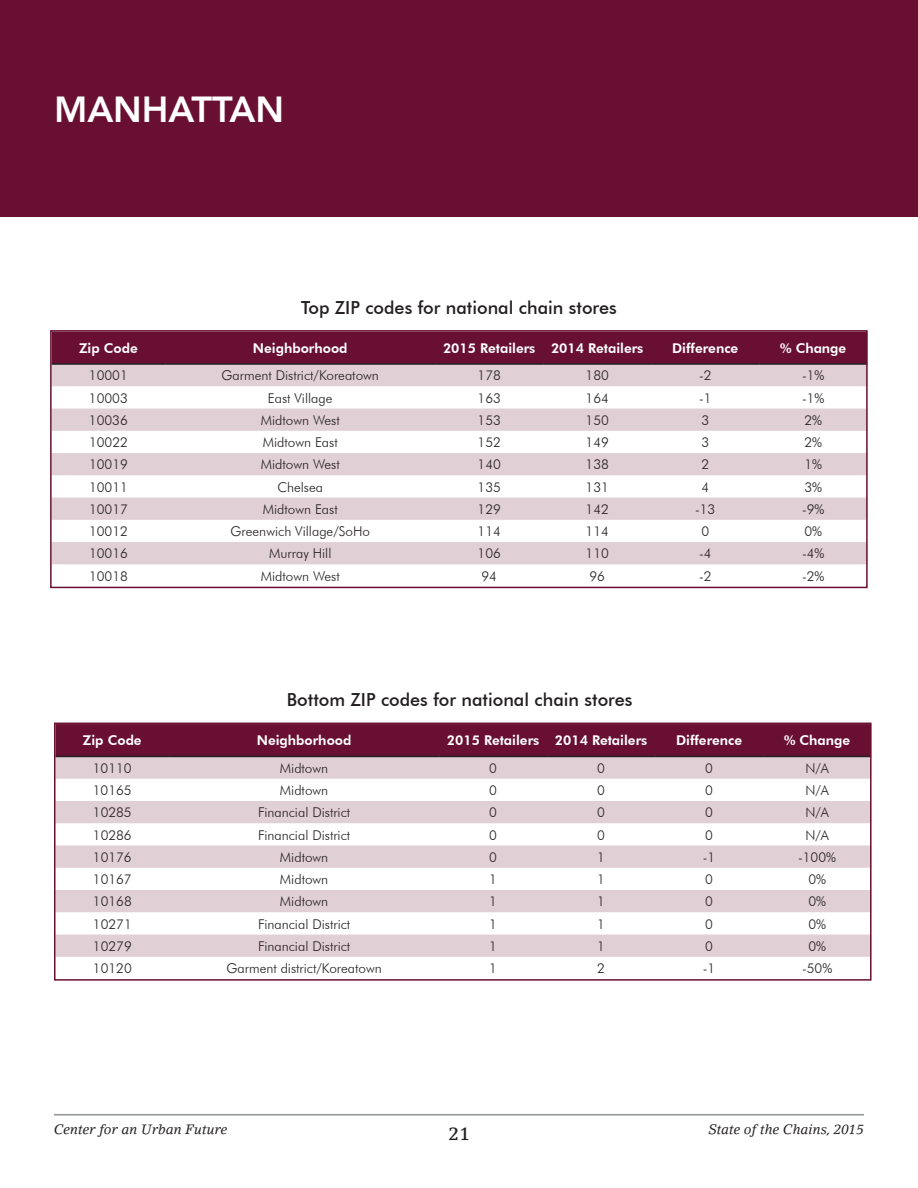
<style>
.page{position:relative;width:918px;height:1188px;background:#fff}
.page>*{position:absolute;margin:0;border:0;box-sizing:border-box;transform-origin:0 0}
.t1{font:800 36px "Avenir LT Std";color:#fff}
.InsideHeadline{font:500 18px "Futura BT";color:#231f20}
.t2{font:500 18px "Lino Letter";color:#231f20}
.t3{font:300 13.5px "Futura BT";color:#231f20}
.t4{font:800 13.5px "Futura BT";color:#fff}
.t5{font:italic 13.5px "Lino Letter";color:#231f20}
</style>
<div class="page">
<div style="left:0;top:0;width:918px;height:217px;background:#690f32"></div>
<div style="left:53px;top:333px;width:812px;height:30px;background:#690f32"></div>
<svg style="left:53px;top:365px;width:812px;height:199px;fill:#e1cfd6"></svg>
<hr style="left:52px;top:363px;width:113px;height:2px;background:#231f20">
<hr style="left:165px;top:363px;width:270px;height:2px;background:#231f20">
<hr style="left:435px;top:363px;width:108px;height:2px;background:#231f20">
<hr style="left:543px;top:363px;width:108px;height:2px;background:#231f20">
<hr style="left:651px;top:363px;width:108px;height:2px;background:#231f20">
<hr style="left:759px;top:363px;width:108px;height:2px;background:#231f20">
<div style="left:50px;top:330px;width:818px;height:258px;border:2px solid #690f32"></div>
<div style="left:57px;top:726px;width:812px;height:30px;background:#690f32"></div>
<svg style="left:57px;top:757px;width:812px;height:200px;fill:#e1cfd6"></svg>
<hr style="left:56px;top:756px;width:113px;height:1px;background:#231f20">
<hr style="left:169px;top:756px;width:270px;height:1px;background:#231f20">
<hr style="left:439px;top:756px;width:108px;height:1px;background:#231f20">
<hr style="left:547px;top:756px;width:108px;height:1px;background:#231f20">
<hr style="left:655px;top:756px;width:108px;height:1px;background:#231f20">
<hr style="left:763px;top:756px;width:108px;height:1px;background:#231f20">
<div style="left:54px;top:723px;width:818px;height:258px;border:2px solid #690f32"></div>
<hr style="left:54px;top:1114px;width:810px;height:1px;background:#939598">
<hr style="left:54px;top:1115px;width:810px;height:1px;background:#939598">
<p class="t1" style="left:54px;top:88px;width:232px">MANHATTAN</p>
<p class="InsideHeadline" style="left:301px;top:296px;width:317px">Top ZIP codes for national chain stores</p>
<p class="t4" style="left:79px;top:340px;width:60px">Zip Code</p>
<p class="t4" style="left:253px;top:340px;width:96px">Neighborhood</p>
<p class="t4" style="left:443px;top:340px;width:94px">2015 Retailers</p>
<p class="t4" style="left:551px;top:340px;width:94px">2014 Retailers</p>
<p class="t4" style="left:672px;top:340px;width:68px">Difference</p>
<p class="t4" style="left:780px;top:340px;width:68px">% Change</p>
<p class="t3" style="left:89px;top:367px;width:40px">10001</p>
<p class="t3" style="left:221px;top:367px;width:159px">Garment District/Koreatown</p>
<p class="t3" style="left:478px;top:367px;width:25px">178</p>
<p class="t3" style="left:586px;top:367px;width:25px">180</p>
<p class="t3" style="left:699px;top:367px;width:14px">-2</p>
<p class="t3" style="left:802px;top:367px;width:24px">-1%</p>
<p class="t3" style="left:89px;top:390px;width:40px">10003</p>
<p class="t3" style="left:268px;top:390px;width:66px">East Village</p>
<p class="t3" style="left:478px;top:390px;width:25px">163</p>
<p class="t3" style="left:586px;top:390px;width:25px">164</p>
<p class="t3" style="left:699px;top:390px;width:14px">-1</p>
<p class="t3" style="left:802px;top:390px;width:24px">-1%</p>
<p class="t3" style="left:89px;top:412px;width:40px">10036</p>
<p class="t3" style="left:261px;top:412px;width:80px">Midtown West</p>
<p class="t3" style="left:478px;top:412px;width:25px">153</p>
<p class="t3" style="left:586px;top:412px;width:25px">150</p>
<p class="t3" style="left:701px;top:412px;width:9px">3</p>
<p class="t3" style="left:804px;top:412px;width:19px">2%</p>
<p class="t3" style="left:89px;top:434px;width:40px">10022</p>
<p class="t3" style="left:263px;top:434px;width:76px">Midtown East</p>
<p class="t3" style="left:478px;top:434px;width:25px">152</p>
<p class="t3" style="left:586px;top:434px;width:25px">149</p>
<p class="t3" style="left:701px;top:434px;width:9px">3</p>
<p class="t3" style="left:804px;top:434px;width:19px">2%</p>
<p class="t3" style="left:89px;top:456px;width:40px">10019</p>
<p class="t3" style="left:261px;top:456px;width:80px">Midtown West</p>
<p class="t3" style="left:478px;top:456px;width:25px">140</p>
<p class="t3" style="left:586px;top:456px;width:25px">138</p>
<p class="t3" style="left:701px;top:456px;width:9px">2</p>
<p class="t3" style="left:804px;top:456px;width:19px">1%</p>
<p class="t3" style="left:89px;top:479px;width:40px">10011</p>
<p class="t3" style="left:277px;top:479px;width:47px">Chelsea</p>
<p class="t3" style="left:478px;top:479px;width:25px">135</p>
<p class="t3" style="left:586px;top:479px;width:25px">131</p>
<p class="t3" style="left:701px;top:479px;width:9px">4</p>
<p class="t3" style="left:804px;top:479px;width:19px">3%</p>
<p class="t3" style="left:89px;top:501px;width:40px">10017</p>
<p class="t3" style="left:263px;top:501px;width:76px">Midtown East</p>
<p class="t3" style="left:478px;top:501px;width:25px">129</p>
<p class="t3" style="left:586px;top:501px;width:25px">142</p>
<p class="t3" style="left:695px;top:501px;width:22px">-13</p>
<p class="t3" style="left:802px;top:501px;width:24px">-9%</p>
<p class="t3" style="left:89px;top:523px;width:40px">10012</p>
<p class="t3" style="left:231px;top:523px;width:141px">Greenwich Village/SoHo</p>
<p class="t3" style="left:478px;top:523px;width:25px">114</p>
<p class="t3" style="left:586px;top:523px;width:25px">114</p>
<p class="t3" style="left:701px;top:523px;width:9px">0</p>
<p class="t3" style="left:804px;top:523px;width:19px">0%</p>
<p class="t3" style="left:89px;top:545px;width:40px">10016</p>
<p class="t3" style="left:269px;top:545px;width:64px">Murray Hill</p>
<p class="t3" style="left:478px;top:545px;width:25px">106</p>
<p class="t3" style="left:586px;top:545px;width:25px">110</p>
<p class="t3" style="left:699px;top:545px;width:14px">-4</p>
<p class="t3" style="left:802px;top:545px;width:24px">-4%</p>
<p class="t3" style="left:89px;top:568px;width:40px">10018</p>
<p class="t3" style="left:261px;top:568px;width:80px">Midtown West</p>
<p class="t3" style="left:482px;top:568px;width:17px">94</p>
<p class="t3" style="left:590px;top:568px;width:17px">96</p>
<p class="t3" style="left:699px;top:568px;width:14px">-2</p>
<p class="t3" style="left:802px;top:568px;width:24px">-2%</p>
<p class="InsideHeadline" style="left:287px;top:689px;width:347px">Bottom ZIP codes for national chain stores</p>
<p class="t4" style="left:83px;top:732px;width:60px">Zip Code</p>
<p class="t4" style="left:257px;top:732px;width:96px">Neighborhood</p>
<p class="t4" style="left:447px;top:732px;width:94px">2015 Retailers</p>
<p class="t4" style="left:555px;top:732px;width:94px">2014 Retailers</p>
<p class="t4" style="left:676px;top:732px;width:68px">Difference</p>
<p class="t4" style="left:784px;top:732px;width:68px">% Change</p>
<p class="t3" style="left:93px;top:760px;width:40px">10110</p>
<p class="t3" style="left:280px;top:760px;width:50px">Midtown</p>
<p class="t3" style="left:489px;top:760px;width:9px">0</p>
<p class="t3" style="left:597px;top:760px;width:9px">0</p>
<p class="t3" style="left:705px;top:760px;width:9px">0</p>
<p class="t3" style="left:805px;top:760px;width:25px">N/A</p>
<p class="t3" style="left:93px;top:782px;width:40px">10165</p>
<p class="t3" style="left:280px;top:782px;width:50px">Midtown</p>
<p class="t3" style="left:489px;top:782px;width:9px">0</p>
<p class="t3" style="left:597px;top:782px;width:9px">0</p>
<p class="t3" style="left:705px;top:782px;width:9px">0</p>
<p class="t3" style="left:805px;top:782px;width:25px">N/A</p>
<p class="t3" style="left:93px;top:804px;width:40px">10285</p>
<p class="t3" style="left:258px;top:804px;width:94px">Financial District</p>
<p class="t3" style="left:489px;top:804px;width:9px">0</p>
<p class="t3" style="left:597px;top:804px;width:9px">0</p>
<p class="t3" style="left:705px;top:804px;width:9px">0</p>
<p class="t3" style="left:805px;top:804px;width:25px">N/A</p>
<p class="t3" style="left:93px;top:827px;width:40px">10286</p>
<p class="t3" style="left:258px;top:827px;width:94px">Financial District</p>
<p class="t3" style="left:489px;top:827px;width:9px">0</p>
<p class="t3" style="left:597px;top:827px;width:9px">0</p>
<p class="t3" style="left:705px;top:827px;width:9px">0</p>
<p class="t3" style="left:805px;top:827px;width:25px">N/A</p>
<p class="t3" style="left:93px;top:849px;width:40px">10176</p>
<p class="t3" style="left:280px;top:849px;width:50px">Midtown</p>
<p class="t3" style="left:489px;top:849px;width:9px">0</p>
<p class="t3" style="left:597px;top:849px;width:9px">1</p>
<p class="t3" style="left:703px;top:849px;width:14px">-1</p>
<p class="t3" style="left:798px;top:849px;width:39px">-100%</p>
<p class="t3" style="left:93px;top:871px;width:40px">10167</p>
<p class="t3" style="left:280px;top:871px;width:50px">Midtown</p>
<p class="t3" style="left:489px;top:871px;width:9px">1</p>
<p class="t3" style="left:597px;top:871px;width:9px">1</p>
<p class="t3" style="left:705px;top:871px;width:9px">0</p>
<p class="t3" style="left:808px;top:871px;width:19px">0%</p>
<p class="t3" style="left:93px;top:893px;width:40px">10168</p>
<p class="t3" style="left:280px;top:893px;width:50px">Midtown</p>
<p class="t3" style="left:489px;top:893px;width:9px">1</p>
<p class="t3" style="left:597px;top:893px;width:9px">1</p>
<p class="t3" style="left:705px;top:893px;width:9px">0</p>
<p class="t3" style="left:808px;top:893px;width:19px">0%</p>
<p class="t3" style="left:93px;top:916px;width:40px">10271</p>
<p class="t3" style="left:258px;top:916px;width:94px">Financial District</p>
<p class="t3" style="left:489px;top:916px;width:9px">1</p>
<p class="t3" style="left:597px;top:916px;width:9px">1</p>
<p class="t3" style="left:705px;top:916px;width:9px">0</p>
<p class="t3" style="left:808px;top:916px;width:19px">0%</p>
<p class="t3" style="left:93px;top:938px;width:40px">10279</p>
<p class="t3" style="left:258px;top:938px;width:94px">Financial District</p>
<p class="t3" style="left:489px;top:938px;width:9px">1</p>
<p class="t3" style="left:597px;top:938px;width:9px">1</p>
<p class="t3" style="left:705px;top:938px;width:9px">0</p>
<p class="t3" style="left:808px;top:938px;width:19px">0%</p>
<p class="t3" style="left:93px;top:960px;width:40px">10120</p>
<p class="t3" style="left:226px;top:960px;width:157px">Garment district/Koreatown</p>
<p class="t3" style="left:489px;top:960px;width:9px">1</p>
<p class="t3" style="left:597px;top:960px;width:9px">2</p>
<p class="t3" style="left:703px;top:960px;width:14px">-1</p>
<p class="t3" style="left:802px;top:960px;width:32px">-50%</p>
<p class="t5" style="left:54px;top:1121px;width:175px">Center for an Urban Future</p>
<p class="t5" style="left:709px;top:1121px;width:157px">State of the Chains, 2015</p>
<h2 class="t2" style="left:448px;top:1123px;width:23px">21</h2>
</div>
